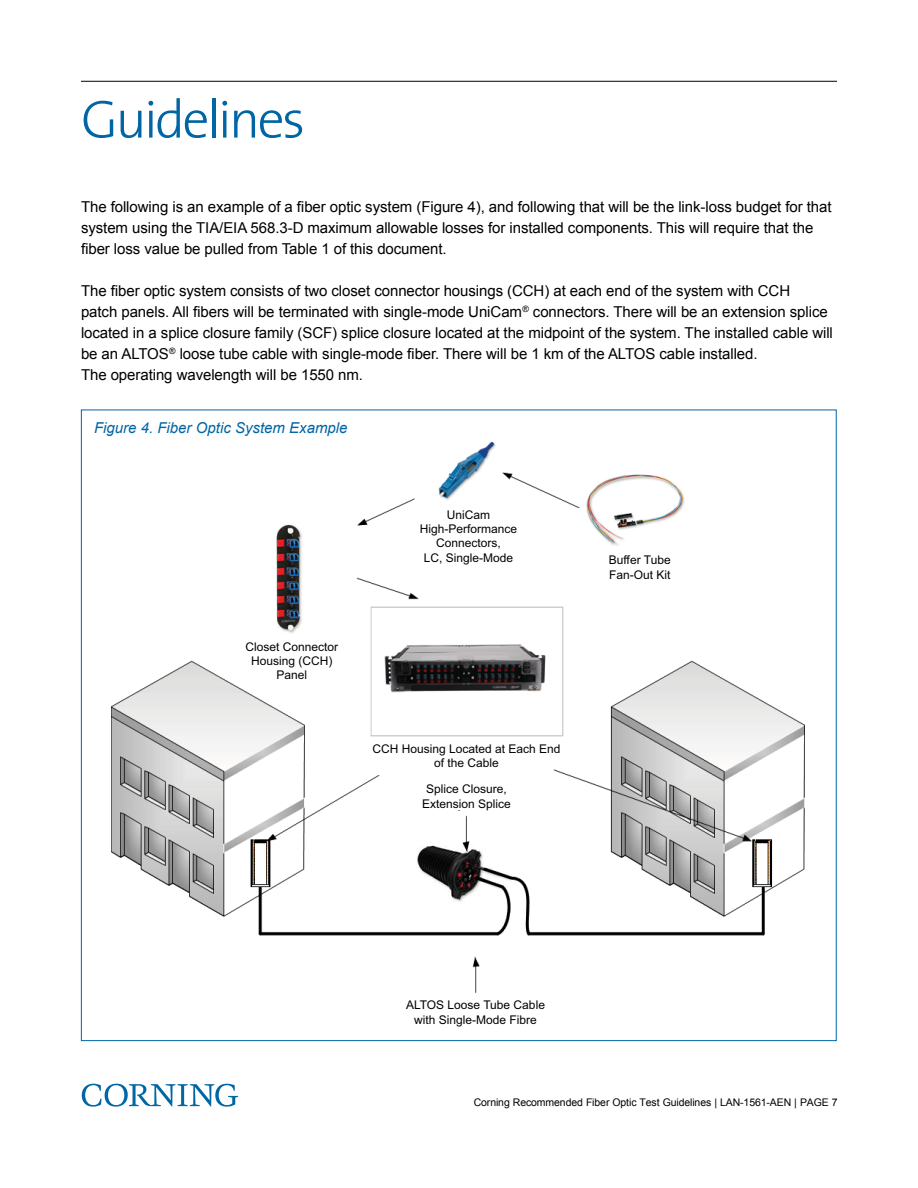
<style>
.page{position:relative;width:918px;height:1188px;background:#fff}
.page>*{position:absolute;margin:0;border:0;box-sizing:border-box;transform-origin:0 0}
.t1{font:300 54px "The Sans";letter-spacing:-.05em;color:#0065a4}
.t2{font:15px/21px "Arial";letter-spacing:-.005em;color:#000}
.t3{font:italic 15px "Arial";color:#0065a4}
.t4{font:12px/14.4px "Arial";color:#020202;text-align:center}
.t5{font:10.5px "Arial";letter-spacing:-.01em;color:#000}
</style>
<div class="page">
<svg style="left:82px;top:1084px;width:156px;height:23px"></svg>
<hr style="left:81px;top:81px;width:756px;height:1px;background:#000">
<img style="left:111px;top:441px;width:694px;height:552px">
<div style="left:418px;top:512px;width:98px;height:69px;background:#fff"></div>
<div style="left:233px;top:636px;width:117px;height:33px;background:#fff"></div>
<div style="left:359px;top:739px;width:161px;height:36px;background:#fff"></div>
<div style="left:515px;top:739px;width:50px;height:20px;background:#fff"></div>
<div style="left:586px;top:566px;width:133px;height:60px;background:#fff"></div>
<div style="left:396px;top:774px;width:147px;height:36px;background:#fff"></div>
<h1 class="t1" style="left:81px;top:75px;width:226px">Guidelines</h1>
<p class="t2" style="left:81px;top:196px;width:752px">The following is an example of a fiber optic system (Figure 4), and following that will be the link-loss budget for that system using the TIA/EIA 568.3-D maximum allowable losses for installed components. This will require that the fiber loss value be pulled from Table 1 of this document.</p>
<p class="t2" style="left:81px;top:280px;width:753px">The fiber optic system consists of two closet connector housings (CCH) at each end of the system with CCH<br>patch panels. All fibers will be terminated with single-mode UniCam<sup>®</sup> connectors. There will be an extension splice located in a splice closure family (SCF) splice closure located at the midpoint of the system. The installed cable will be an ALTOS<sup>®</sup> loose tube cable with single-mode fiber. There will be 1 km of the ALTOS cable installed.<br>The operating wavelength will be 1550 nm.</p>
<p class="t3" style="left:94px;top:418px;width:255px">Figure 4. Fiber Optic System Example</p>
<p class="t4" style="left:420px;top:507px;width:99px">UniCam<br>High-Performance<br>Connectors,<br>LC, Single-Mode</p>
<p class="t4" style="left:245px;top:639px;width:94px">Closet Connector<br>Housing (CCH)<br>Panel</p>
<p class="t4" style="left:372px;top:741px;width:190px">CCH Housing Located at Each End of the Cable</p>
<p class="t4" style="left:422px;top:782px;width:90px">Splice Closure,<br>Extension Splice</p>
<p class="t4" style="left:609px;top:553px;width:63px;text-align:left">Buffer Tube<br>Fan-Out Kit</p>
<p class="t4" style="left:406px;top:998px;width:140px">ALTOS Loose Tube Cable with Single-Mode Fibre</p>
<p class="t5" style="left:474px;top:1095px;width:366px">Corning Recommended Fiber Optic Test Guidelines | LAN-1561-AEN | PAGE 7</p>
</div>
